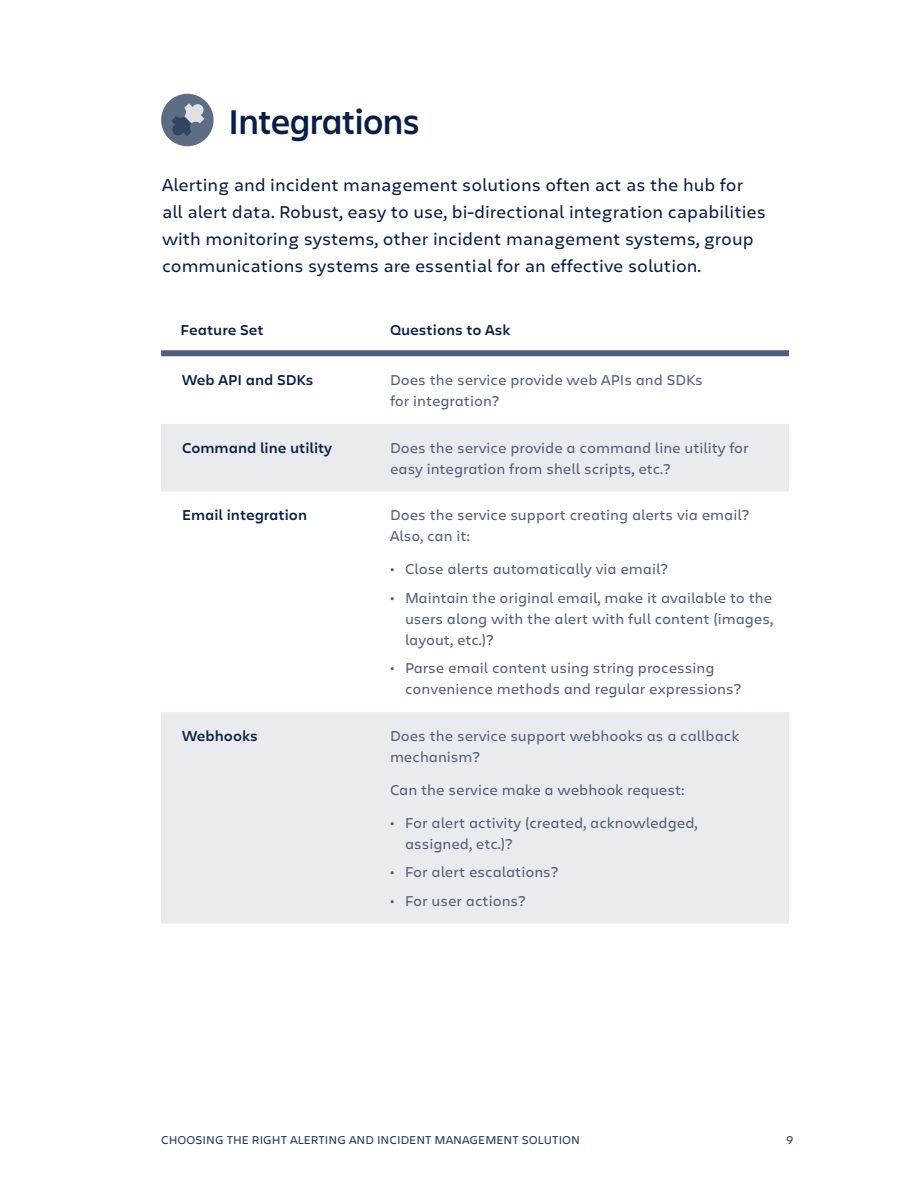
<style>
.page{position:relative;width:918px;height:1188px;background:#fff}
.page>*{position:absolute;margin:0;border:0;box-sizing:border-box;transform-origin:0 0}
.t1{font:600 36px "Charlie Display";color:#091e42}
.t2{font:18px/27px "Charlie Text";color:#091e42}
.t3{font:15px/21px "Charlie Text";color:#505f79}
.t4{font:600 15px "Charlie Text";color:#091e42}
.t5{font:12px "Charlie Text";color:#253858}
.s1{font-weight:700}
</style>
<div class="page">
<svg style="left:161px;top:424px;width:628px;height:500px;fill:#e9ebee"></svg>
<div style="left:161px;top:350px;width:208px;height:6px;background:#505f79"></div>
<div style="left:369px;top:350px;width:420px;height:6px;background:#505f79"></div>
<div style="left:161px;top:94px;width:53px;height:52px;background:#5e6c84;border-radius:50%"></div>
<svg style="left:171px;top:103px;width:33px;height:33px"></svg>
<h1 class="t1" style="left:229px;top:96px;width:192px">Integrations</h1>
<p class="t2" style="left:162px;top:170px;width:605px">Alerting and incident management solutions often act as the hub for all alert data. Robust, easy to use, bi-directional integration capabilities with monitoring systems, other incident management systems, group communications systems are essential for an effective solution.</p>
<p class="t4" style="left:181px;top:319px;width:85px">Feature Set</p>
<p class="t4" style="left:390px;top:319px;width:122px">Questions to Ask</p>
<p class="t4" style="left:182px;top:369px;width:133px">Web API and SDKs</p>
<p class="t3" style="left:390px;top:369px;width:314px">Does the service provide web APIs and SDKs for integration?</p>
<p class="t4" style="left:182px;top:437px;width:152px">Command line utility</p>
<p class="t3" style="left:390px;top:436px;width:360px">Does the service provide a command line utility for easy integration from shell scripts, etc.?</p>
<p class="t4" style="left:182px;top:504px;width:127px">Email integration</p>
<p class="t3" style="left:390px;top:504px;width:361px">Does the service support creating alerts via email?<br>Also, can it:</p>
<p class="t3" style="left:390px;top:554px;width:384px;line-height:28.5px"><span class="s1">·</span> Close alerts automatically via email?<br><span class="s1">·</span> Maintain the original email, make it available to the</p>
<p class="t3" style="left:405px;top:607px;width:370px">users along with the alert with full content (images, layout, etc.)?</p>
<p class="t3" style="left:405px;top:657px;width:338px;text-indent:-15px"><span class="s1">·</span> Parse email content using string processing convenience methods and regular expressions?</p>
<p class="t4" style="left:182px;top:725px;width:77px">Webhooks</p>
<p class="t3" style="left:390px;top:724px;width:351px">Does the service support webhooks as a callback mechanism?</p>
<p class="t3" style="left:390px;top:778px;width:296px">Can the service make a webhook request:</p>
<p class="t3" style="left:405px;top:811px;width:294px;text-indent:-15px"><span class="s1">·</span> For alert activity (created, acknowledged, assigned, etc.)?</p>
<p class="t3" style="left:390px;top:857px;width:170px;line-height:28.5px"><span class="s1">·</span> For alert escalations? <span class="s1">·</span> For user actions?</p>
<p class="t5" style="left:161px;top:1131px;width:420px">CHOOSING THE RIGHT ALERTING AND INCIDENT MANAGEMENT SOLUTION</p>
<p class="t5" style="left:786px;top:1131px;width:9px">9</p>
</div>
